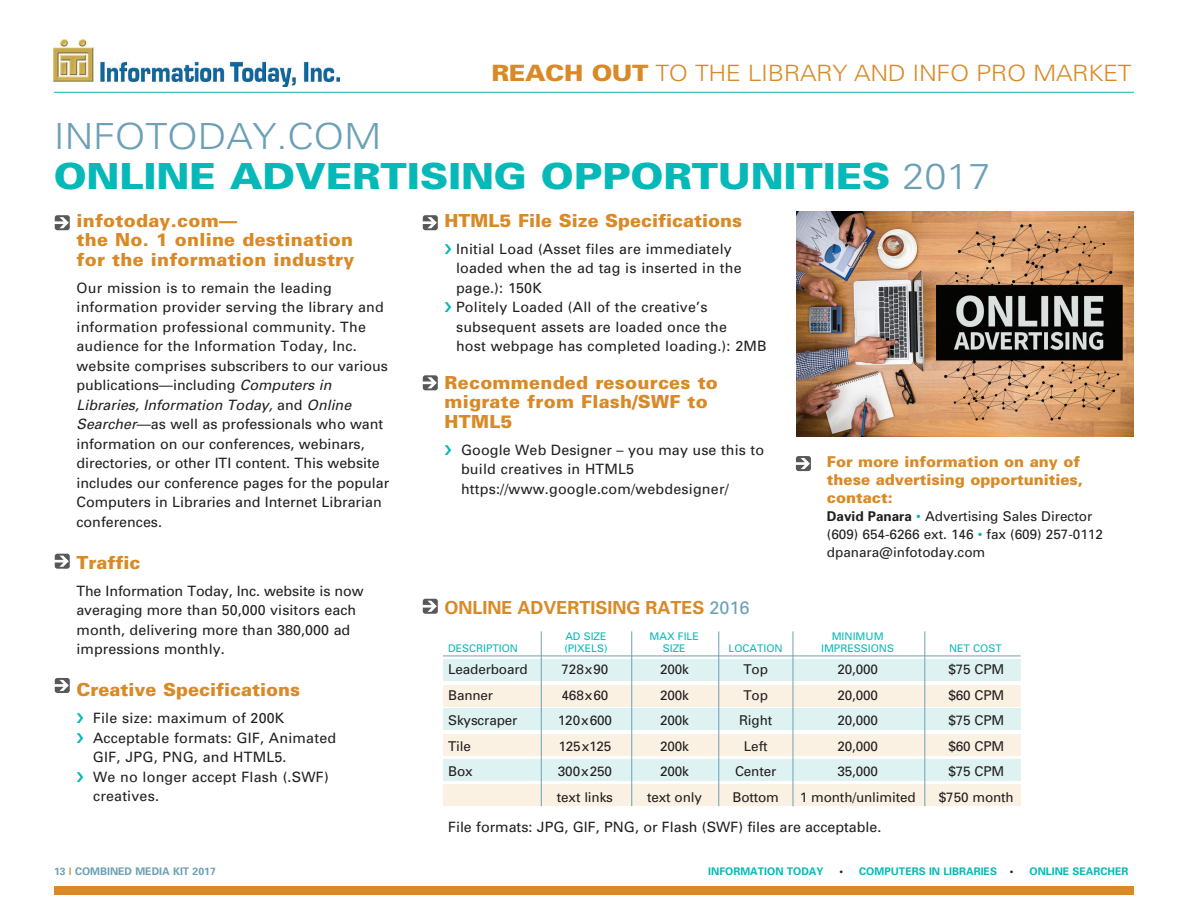
<style>
.page{position:relative;width:1188px;height:918px;background:#fff}
.page>*{position:absolute;margin:0;border:0;box-sizing:border-box;transform-origin:0 0}
.t1{font:900 36px/40.5px "Univers";letter-spacing:-.005em;color:#06b9b8;scale:1.1 1}
.t2{font:300 22.5px "Univers";letter-spacing:-.015em;color:#d98a27;scale:1.1 1}
.t3{font:900 18px/19.5px "Univers";letter-spacing:.015em;color:#d98a27}
.t4{font:700 18px "Univers";color:#d98a27}
.t5{font:900 15px/18px "Univers";color:#d98a27}
.t6{font:14.25px/19.5px "Univers";letter-spacing:.015em;color:#231f20}
.t7{font:13.5px/18px "Univers";letter-spacing:-.01em;color:#231f20}
.t8{font:10.5px "Univers";color:#06b9b8}
.t9{font:700 10.5px "Univers";color:#06b9b8}
.t10{font:700 10.5px "Univers";color:#6ca0b7}
.s1{font-weight:900}
.s2{font-weight:300;color:#6ca0b7}
.s3{font-style:italic}
.s4{font-weight:700}
.s5{color:#06b9b8}
.s6{font-weight:400;color:#6ca0b7}
.s7{color:#d98a27}
.s8{color:#231f20}
</style>
<div class="page">
<div style="left:54px;top:887px;width:1080px;height:8px;background:#d98a27"></div>
<hr style="left:54px;top:92px;width:1080px;height:1px;background:#06b9b8">
<img style="left:54px;top:39px;width:286px;height:47px">
<svg style="left:55px;top:215px;width:15px;height:15px"></svg>
<svg style="left:423px;top:215px;width:15px;height:15px"></svg>
<svg style="left:423px;top:375px;width:15px;height:15px"></svg>
<svg style="left:55px;top:554px;width:15px;height:15px"></svg>
<svg style="left:55px;top:678px;width:15px;height:15px"></svg>
<svg style="left:423px;top:599px;width:15px;height:15px"></svg>
<svg style="left:796px;top:456px;width:15px;height:15px"></svg>
<div style="left:443px;top:660px;width:578px;height:21px;background:#dff2f2"></div>
<div style="left:443px;top:709px;width:578px;height:21px;background:#dff2f2"></div>
<div style="left:443px;top:759px;width:578px;height:22px;background:#dff2f2"></div>
<div style="left:443px;top:685px;width:578px;height:21px;background:#fbf1e3"></div>
<div style="left:443px;top:734px;width:578px;height:21px;background:#fbf1e3"></div>
<div style="left:443px;top:785px;width:578px;height:21px;background:#fbf1e3"></div>
<hr style="left:443px;top:656px;width:578px;height:1px;background:#6ca0b7">
<hr style="left:541px;top:631px;width:1px;height:175px;background:#6ca0b7">
<hr style="left:631px;top:631px;width:1px;height:175px;background:#6ca0b7">
<hr style="left:719px;top:631px;width:1px;height:175px;background:#6ca0b7">
<hr style="left:793px;top:631px;width:1px;height:175px;background:#6ca0b7">
<hr style="left:925px;top:631px;width:1px;height:175px;background:#6ca0b7">
<img style="left:796px;top:211px;width:338px;height:225px">
<h2 class="t2" style="left:491px;top:59px;width:584px"><span class="s1">REACH OUT</span> TO THE LIBRARY AND INFO PRO MARKET</h2>
<h1 class="t1" style="left:54px;top:115px;width:853px"><span class="s2">INFOTODAY.COM<br></span>ONLINE ADVERTISING OPPORTUNITIES <span class="s2">2017</span></h1>
<p class="t3" style="left:76px;top:210px;width:280px">infotoday.com—<br>the No. 1 online destination for the information industry</p>
<p class="t6" style="left:76px;top:278px;width:314px">Our mission is to remain the leading information provider serving the library and information professional community. The audience for the Information Today, Inc. website comprises subscribers to our various publications—including <span class="s3">Computers in Libraries, Information Today,</span> and <span class="s3">Online Searcher</span>—as well as professionals who want information on our conferences, webinars, directories, or other ITI content. This website includes our conference pages for the popular Computers in Libraries and Internet Librarian conferences.</p>
<p class="t3" style="left:76px;top:552px;width:65px">Traffic</p>
<p class="t6" style="left:76px;top:581px;width:289px">The Information Today, Inc. website is now averaging more than 50,000 visitors each month, delivering more than 380,000 ad impressions monthly.</p>
<p class="t3" style="left:76px;top:680px;width:225px">Creative Specifications</p>
<p class="t6" style="left:93px;top:708px;width:245px">File size: maximum of 200K<br>Acceptable formats: GIF, Animated<br>GIF, JPG, PNG, and HTML5.<br>We no longer accept Flash (.SWF) creatives.</p>
<p class="t3" style="left:445px;top:210px;width:299px">HTML5 File Size Specifications</p>
<p class="t6" style="left:456px;top:239px;width:312px">Initial Load (Asset files are immediately loaded when the ad tag is inserted in the page.): 150K<br>Politely Loaded (All of the creative’s subsequent assets are loaded once the<br>host webpage has completed loading.): 2MB</p>
<p class="t3" style="left:445px;top:372px;width:275px">Recommended resources to migrate from Flash/SWF to<br>HTML5</p>
<p class="t6" style="left:461px;top:440px;width:305px">Google Web Designer – you may use this to build creatives in HTML5 https://www.google.com/webdesigner/</p>
<p class="t5" style="left:827px;top:452px;width:257px">For more information on any of these advertising opportunities, contact:</p>
<p class="t7" style="left:827px;top:507px;width:278px"><span class="s4">David Panara</span> <span class="s5">•</span> Advertising Sales Director (609) 654-6266 ext. 146 <span class="s5">•</span> fax (609) 257-0112 dpanara@infotoday.com</p>
<p class="t4" style="left:445px;top:596px;width:307px">ONLINE ADVERTISING RATES <span class="s6">2016</span></p>
<p class="t8" style="left:565px;top:630px;width:43px">AD SIZE</p>
<p class="t8" style="left:650px;top:630px;width:51px">MAX FILE</p>
<p class="t8" style="left:832px;top:630px;width:53px">MINIMUM</p>
<p class="t8" style="left:448px;top:642px;width:72px">DESCRIPTION</p>
<p class="t8" style="left:564px;top:642px;width:45px">(PIXELS)</p>
<p class="t8" style="left:663px;top:642px;width:24px">SIZE</p>
<p class="t8" style="left:729px;top:642px;width:56px">LOCATION</p>
<p class="t8" style="left:821px;top:642px;width:74px">IMPRESSIONS</p>
<p class="t8" style="left:949px;top:642px;width:54px">NET COST</p>
<p class="t7" style="left:448px;top:660px;width:81px">Leaderboard</p>
<p class="t7" style="left:562px;top:660px;width:48px">728x90</p>
<p class="t7" style="left:660px;top:660px;width:30px">200k</p>
<p class="t7" style="left:743px;top:660px;width:26px">Top</p>
<p class="t7" style="left:837px;top:660px;width:42px">20,000</p>
<p class="t7" style="left:948px;top:660px;width:57px">$75 CPM</p>
<p class="t7" style="left:448px;top:686px;width:47px">Banner</p>
<p class="t7" style="left:562px;top:686px;width:48px">468x60</p>
<p class="t7" style="left:660px;top:686px;width:30px">200k</p>
<p class="t7" style="left:743px;top:686px;width:26px">Top</p>
<p class="t7" style="left:837px;top:686px;width:42px">20,000</p>
<p class="t7" style="left:948px;top:686px;width:57px">$60 CPM</p>
<p class="t7" style="left:448px;top:711px;width:71px">Skyscraper</p>
<p class="t7" style="left:558px;top:711px;width:56px">120x600</p>
<p class="t7" style="left:660px;top:711px;width:30px">200k</p>
<p class="t7" style="left:739px;top:711px;width:35px">Right</p>
<p class="t7" style="left:837px;top:711px;width:42px">20,000</p>
<p class="t7" style="left:948px;top:711px;width:57px">$75 CPM</p>
<p class="t7" style="left:448px;top:737px;width:24px">Tile</p>
<p class="t7" style="left:558px;top:737px;width:55px">125x125</p>
<p class="t7" style="left:660px;top:737px;width:30px">200k</p>
<p class="t7" style="left:744px;top:737px;width:25px">Left</p>
<p class="t7" style="left:837px;top:737px;width:42px">20,000</p>
<p class="t7" style="left:948px;top:737px;width:57px">$60 CPM</p>
<p class="t7" style="left:448px;top:762px;width:26px">Box</p>
<p class="t7" style="left:558px;top:762px;width:56px">300x250</p>
<p class="t7" style="left:660px;top:762px;width:30px">200k</p>
<p class="t7" style="left:735px;top:762px;width:43px">Center</p>
<p class="t7" style="left:837px;top:762px;width:42px">35,000</p>
<p class="t7" style="left:948px;top:762px;width:57px">$75 CPM</p>
<p class="t7" style="left:557px;top:788px;width:58px">text links</p>
<p class="t7" style="left:647px;top:788px;width:56px">text only</p>
<p class="t7" style="left:732px;top:788px;width:48px">Bottom</p>
<p class="t7" style="left:800px;top:788px;width:117px">1 month/unlimited</p>
<p class="t7" style="left:939px;top:788px;width:76px">$750 month</p>
<p class="t6" style="left:448px;top:817px;width:435px">File formats: JPG, GIF, PNG, or Flash (SWF) files are acceptable.</p>
<p class="t10" style="left:54px;top:865px;width:163px">13 <span class="s7">|</span> COMBINED MEDIA KIT 2017</p>
<p class="t9" style="left:708px;top:865px;width:117px">INFORMATION TODAY</p>
<p class="t9" style="left:840px;top:865px;width:175px"><span class="s8">•</span> COMPUTERS IN LIBRARIES <span class="s8">•</span></p>
<p class="t9" style="left:1030px;top:865px;width:100px">ONLINE SEARCHER</p>
</div>
